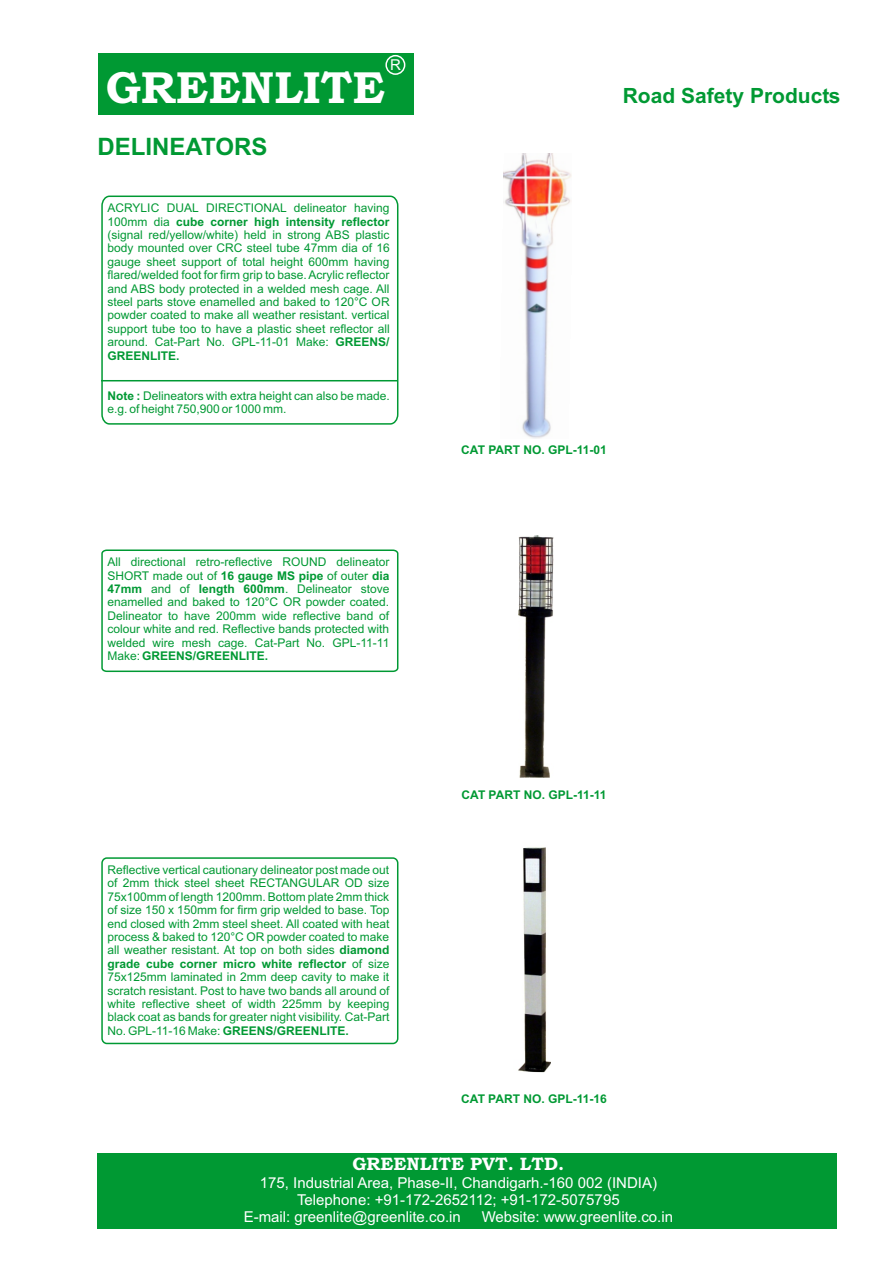
<style>
.page{position:relative;width:894px;height:1263px;background:#fff}
.page>*{position:absolute;margin:0;border:0;box-sizing:border-box;transform-origin:0 0}
.t1{font:45px "Bookman Old Style";color:#fff}
.t2{font:700 24px "Arial";color:#093}
.t3{font:700 21px "Arial";color:#093}
.t4{font:18px "Bookman Old Style";color:#fff}
.t5{font:15px "Arial";color:#fff}
.t6{font:12px/13.4px "Arial";color:#093;text-align:justify}
.t7{font:700 12px "Arial";color:#093}
.s1{font-weight:700}
</style>
<div class="page">
<div style="left:97px;top:1153px;width:740px;height:75px;background:#093"></div>
<div style="left:98px;top:53px;width:315px;height:61px;background:#093"></div>
<div style="left:385px;top:55px;width:20px;height:20px;border:2px solid #fff;border-radius:50%"></div>
<img style="left:503px;top:153px;width:69px;height:286px">
<svg style="left:101px;top:195px;width:298px;height:230px"></svg>
<hr style="left:101px;top:380px;width:296px;height:1px;background:#093">
<img style="left:519px;top:536px;width:34px;height:241px">
<svg style="left:101px;top:549px;width:298px;height:124px"></svg>
<img style="left:518px;top:847px;width:33px;height:225px">
<div style="left:101px;top:857px;width:297px;height:187px;border:2px solid #093;border-radius:5px"></div>
<p class="t5" style="left:390px;top:59px;width:12px">R</p>
<h1 class="t1" style="left:106px;top:71px;width:281px">GREENLITE</h1>
<h2 class="t2" style="left:98px;top:138px;width:171px">DELINEATORS</h2>
<p class="t6" style="left:108px;top:202px;width:284px">ACRYLIC DUAL DIRECTIONAL delineator having 100mm dia <span class="s1">cube corner high intensity reflector </span>(signal red/yellow/white) held in strong ABS plastic body mounted over CRC steel tube 47mm dia of 16 gauge sheet support of total height 600mm having flared/welded foot for firm grip to base. Acrylic reflector and ABS body protected in a welded mesh cage. All steel parts stove enamelled and baked to 120°C OR powder coated to make all weather resistant. vertical support tube too to have a plastic sheet reflector all around. Cat-Part No. GPL-11-01 Make: <span class="s1">GREENS/ GREENLITE.</span></p>
<p class="t6" style="left:108px;top:390px;width:284px"><span class="s1">Note :</span> Delineators with extra height can also be made. e.g. of height 750,900 or 1000 mm.</p>
<p class="t6" style="left:108px;top:556px;width:283px">All directional retro-reflective ROUND delineator SHORT made out of <span class="s1">16 gauge MS pipe</span> of outer <span class="s1">dia 47mm</span> and of <span class="s1">length 600mm</span>. Delineator stove enamelled and baked to 120°C OR powder coated.<br>Delineator to have 200mm wide reflective band of colour white and red. Reflective bands protected with welded wire mesh cage. Cat-Part No. GPL-11-11<br>Make: <span class="s1">GREENS/GREENLITE.</span></p>
<p class="t6" style="left:108px;top:864px;width:283px">Reflective vertical cautionary delineator post made out of 2mm thick steel sheet RECTANGULAR OD size 75x100mm of length 1200mm. Bottom plate 2mm thick of size 150 x 150mm for firm grip welded to base. Top end closed with 2mm steel sheet. All coated with heat process &amp; baked to 120°C OR powder coated to make all weather resistant. At top on both sides <span class="s1">diamond grade cube corner micro white reflector</span> of size 75x125mm laminated in 2mm deep cavity to make it scratch resistant. Post to have two bands all around of white reflective sheet of width 225mm by keeping black coat as bands for greater night visibility. Cat-Part No. GPL-11-16 Make: <span class="s1">GREENS/GREENLITE.</span></p>
<h3 class="t3" style="left:623px;top:87px;width:219px">Road Safety Products</h3>
<p class="t7" style="left:461px;top:446px;width:147px">CAT PART NO. GPL-11-01</p>
<p class="t7" style="left:462px;top:790px;width:146px">CAT PART NO. GPL-11-11</p>
<p class="t7" style="left:461px;top:1094px;width:147px">CAT PART NO. GPL-11-16</p>
<h3 class="t4" style="left:352px;top:1157px;width:213px">GREENLITE PVT. LTD.</h3>
<p class="t5" style="left:260px;top:1177px;width:399px">175, Industrial Area, Phase-II, Chandigarh.-160 002 (INDIA)</p>
<p class="t5" style="left:297px;top:1194px;width:324px">Telephone: +91-172-2652112; +91-172-5075795</p>
<p class="t5" style="left:244px;top:1211px;width:219px">E-mail: greenlite@greenlite.co.in</p>
<p class="t5" style="left:482px;top:1211px;width:193px">Website: www.greenlite.co.in</p>
</div>
